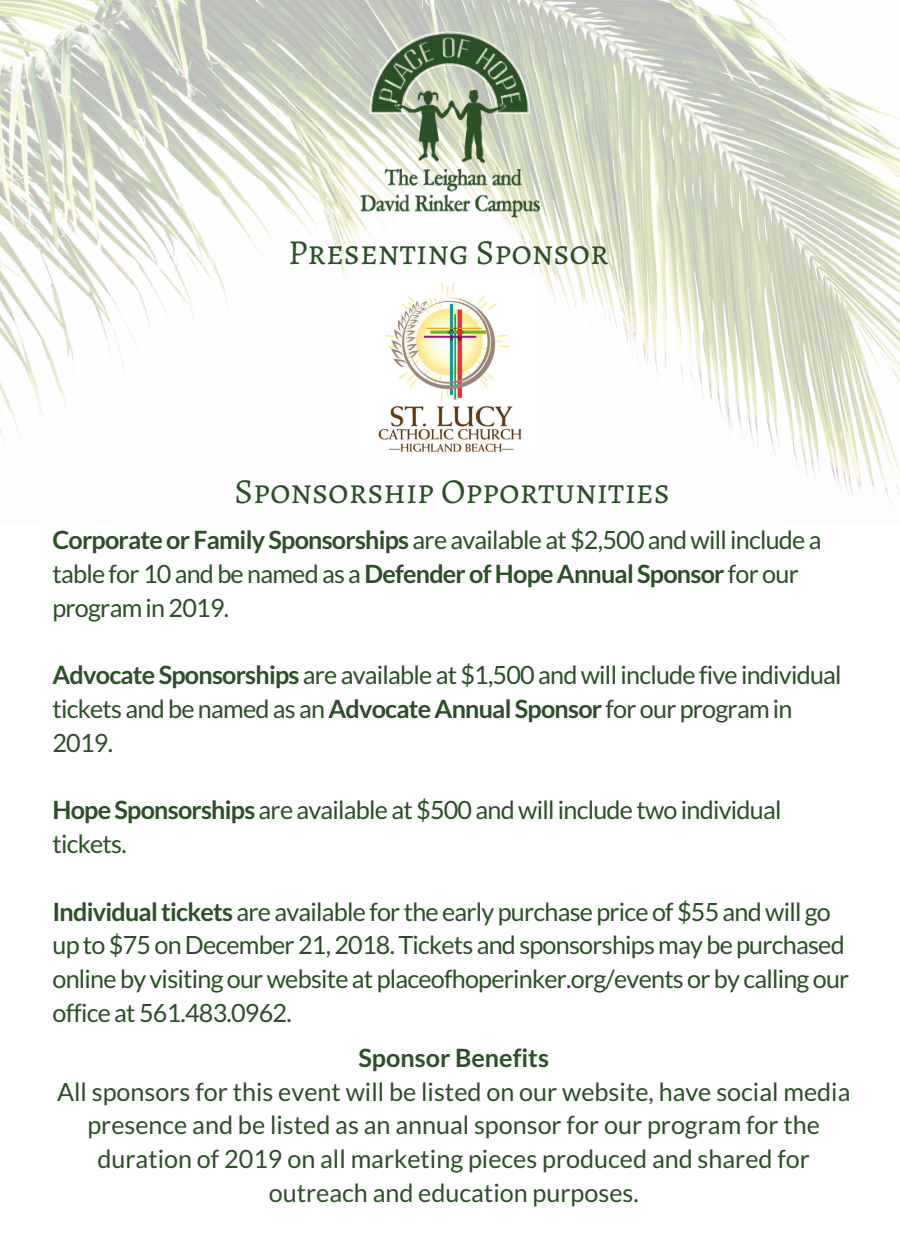
<style>
.page{position:relative;width:900px;height:1260px;background:#fff}
.page>*{position:absolute;margin:0;border:0;box-sizing:border-box;transform-origin:0 0}
.t1{font:35.25px "Alegreya SC";color:#2b4f26}
.t2{font:25.25px/33.8px "Lato";letter-spacing:-.03em;color:#2b4f26}
.t3{font:25.25px/33.8px "Lato";color:#2b4f26;text-align:center}
.t4{font:700 25.25px "Lato";color:#2b4f26}
.s1{font-weight:700}
</style>
<div class="page">
<svg style="left:0;top:0;width:900px;height:502px;fill:#fbfbf6"></svg>
<img style="left:360px;top:32px;width:180px;height:186px">
<img style="left:360px;top:278px;width:176px;height:176px">
<h1 class="t1" style="left:288px;top:229px;width:322px">Presenting Sponsor</h1>
<h1 class="t1" style="left:235px;top:467px;width:437px">Sponsorship Opportunities</h1>
<p class="t2" style="left:52px;top:523px;width:771px"><span class="s1">Corporate or Family Sponsorships</span> are available at $2,500 and will include a table for 10 and be named as a <span class="s1">Defender of Hope Annual Sponsor</span> for our program in 2019.</p>
<p class="t2" style="left:52px;top:658px;width:791px"><span class="s1">Advocate Sponsorships</span> are available at $1,500 and will include five individual tickets and be named as an <span class="s1">Advocate Annual Sponsor</span> for our program in<br>2019.</p>
<p class="t2" style="left:52px;top:793px;width:730px"><span class="s1">Hope Sponsorships</span> are available at $500 and will include two individual tickets.</p>
<p class="t2" style="left:52px;top:894px;width:798px"><span class="s1">Individual tickets</span> are available for the early purchase price of $55 and will go up to $75 on December 21, 2018. Tickets and sponsorships may be purchased online by visiting our website at placeofhoperinker.org/events or by calling our office at 561.483.0962.</p>
<p class="t4" style="left:358px;top:1042px;width:192px">Sponsor Benefits</p>
<p class="t3" style="left:57px;top:1074px;width:795px">All sponsors for this event will be listed on our website, have social media presence and be listed as an annual sponsor for our program for the duration of 2019 on all marketing pieces produced and shared for outreach and education purposes.</p>
</div>
